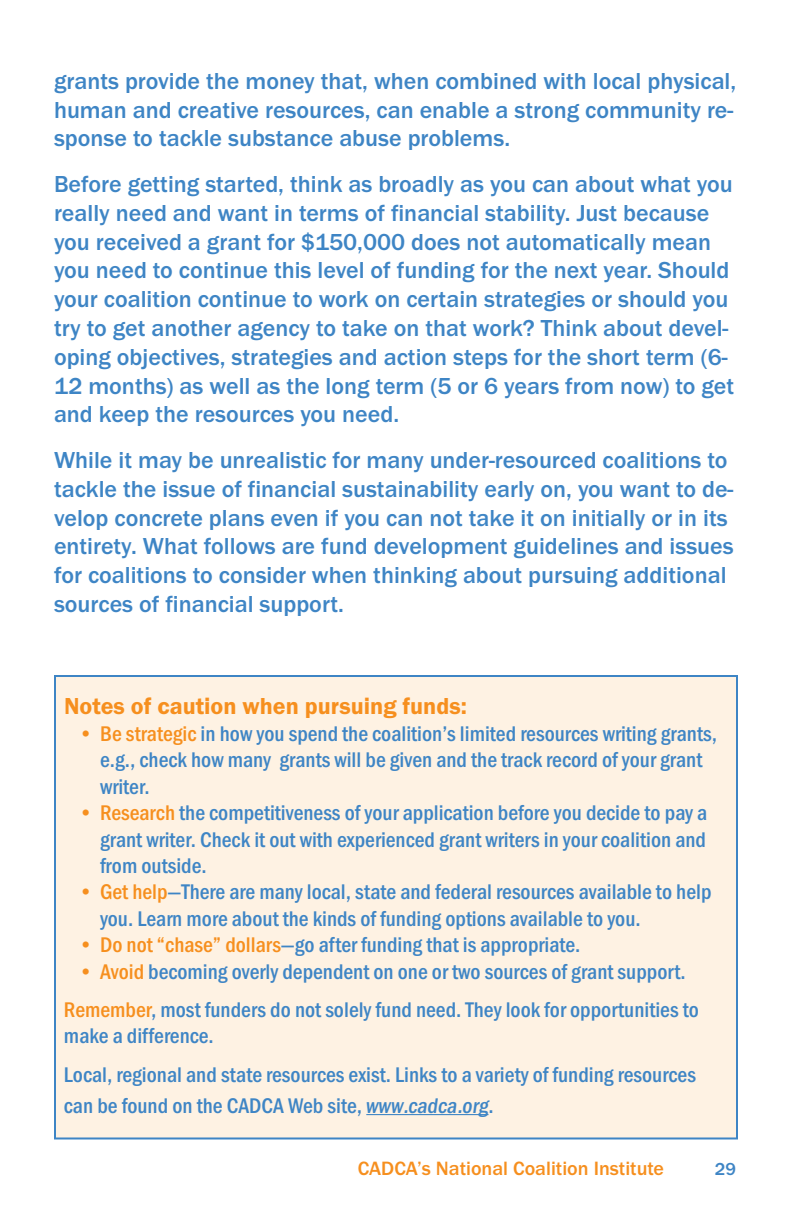
<style>
.page{position:relative;width:792px;height:1224px;background:#fff}
.page>*{position:absolute;margin:0;border:0;box-sizing:border-box;transform-origin:0 0}
.t1{font:500 24px/28.8px "Franklin Gothic";color:#3e85c5}
.t2{font:600 24px "Franklin Gothic";color:#f68f1e}
.t3{font:500 condensed 22px/26.4px "Franklin Gothic";color:#3e85c5}
.t4{font:500 20px "Franklin Gothic";color:#f68f1e}
.t5{font:500 18px "Franklin Gothic";color:#3e85c5}
.s1{color:#f68f1e}
.s2{font-family:"Franklin Gothic Medium Cond";font-weight:400;font-style:italic;font-stretch:normal}
</style>
<div class="page">
<div style="left:56px;top:677px;width:680px;height:460px;background:#fef2e3"></div>
<div style="left:54px;top:675px;width:684px;height:464px;border:2px solid #3e85c5"></div>
<hr style="left:366px;top:1114px;width:122px;height:1px;background:#3e85c5">
<p class="t1" style="left:54px;top:68px;width:684px">grants provide the money that, when combined with local physical, human and creative resources, can enable a strong community re&shy;sponse to tackle substance abuse problems.</p>
<p class="t1" style="left:54px;top:171px;width:682px">Before getting started, think as broadly as you can about what you really need and want in terms of financial stability. Just because you received a grant for $150,000 does not automatically mean you need to continue this level of funding for the next year. Should your coalition continue to work on certain strategies or should you try to get another agency to take on that work? Think about devel&shy;oping objectives, strategies and action steps for the short term (6- 12 months) as well as the long term (5 or 6 years from now) to get and keep the resources you need.</p>
<p class="t1" style="left:54px;top:447px;width:681px">While it may be unrealistic for many under-resourced coalitions to tackle the issue of financial sustainability early on, you want to de&shy;velop concrete plans even if you can not take it on initially or in its entirety. What follows are fund development guidelines and issues for coalitions to consider when thinking about pursuing additional sources of financial support.</p>
<p class="t2" style="left:64px;top:697px;width:404px">Notes of caution when pursuing funds:</p>
<p class="t3" style="left:100px;top:722px;width:618px;text-indent:-22px"><span class="s1">• Be strategic</span> in how you spend the coalition’s limited resources writing grants, e.g., check how many grants will be given and the track record of your grant writer.</p>
<p class="t3" style="left:100px;top:802px;width:609px;text-align:justify;text-indent:-22px"><span class="s1">• Research</span> the competitiveness of your application before you decide to pay a grant writer. Check it out with experienced grant writers in your coalition and from outside.</p>
<p class="t3" style="left:100px;top:881px;width:613px;text-indent:-22px"><span class="s1">• Get help</span>—There are many local, state and federal resources available to help you. Learn more about the kinds of funding options available to you.</p>
<p class="t3" style="left:78px;top:934px;width:504px"><span class="s1">• Do not “chase” dollars</span>—go after funding that is appropriate.</p>
<p class="t3" style="left:64px;top:954px;width:637px;line-height:38.4px;text-align:center"><span class="s1">• Avoid</span> becoming overly dependent on one or two sources of grant support.<br><span class="s1">Remember</span>, most funders do not solely fund need. They look for opportunities to</p>
<p class="t3" style="left:64px;top:1019px;width:634px;line-height:38.4px">make a difference.<br>Local, regional and state resources exist. Links to a variety of funding resources</p>
<p class="t3" style="left:64px;top:1094px;width:431px">can be found on the CADCA Web site, <span class="s2">www.cadca.org</span>.</p>
<p class="t4" style="left:358px;top:1161px;width:308px">CADCA’s National Coalition Institute</p>
<p class="t5" style="left:715px;top:1162px;width:23px">29</p>
</div>
